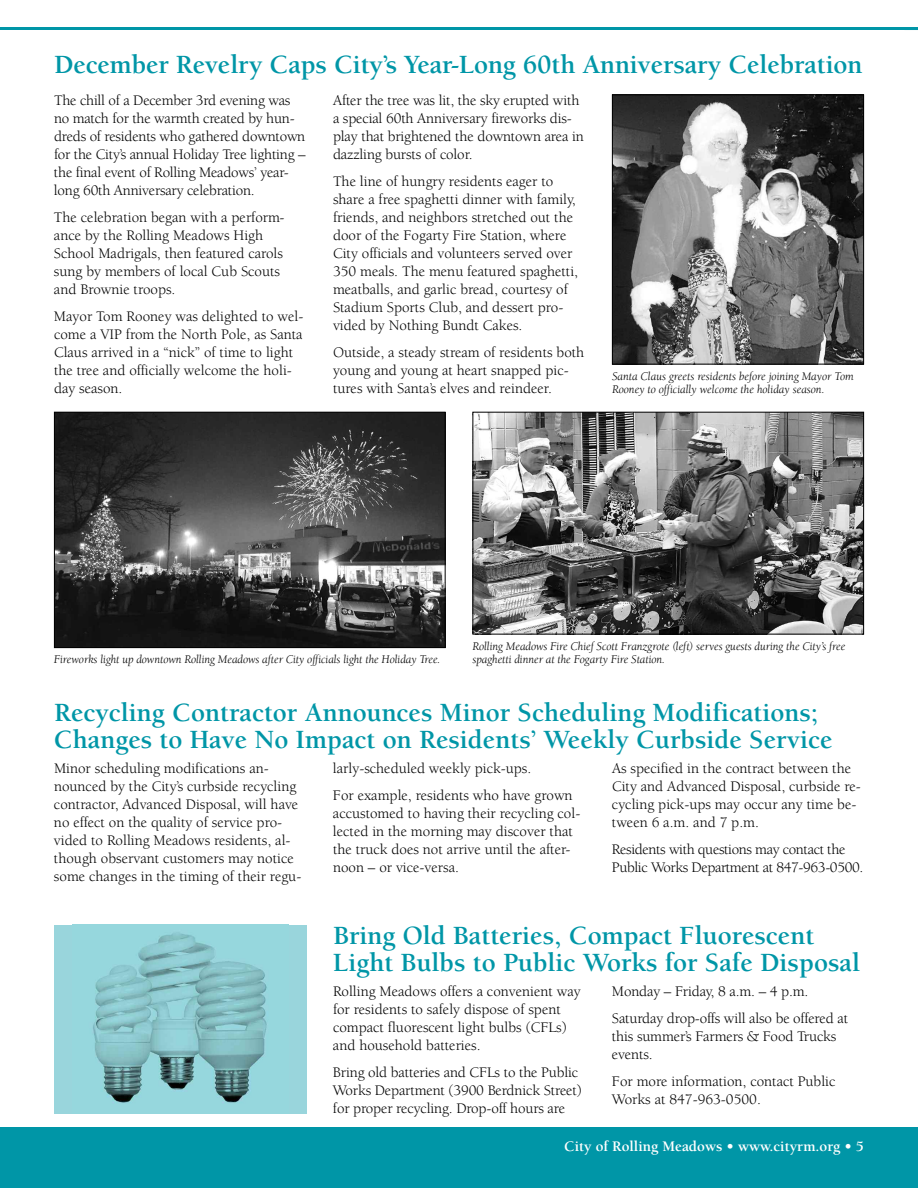
<style>
.page{position:relative;width:918px;height:1188px;background:#fff}
.page>*{position:absolute;margin:0;border:0;box-sizing:border-box;transform-origin:0 0}
.t1{font:700 27px/27px "Berkeley";color:#0096a7}
.t2{font:15px/18px "Berkeley";color:#000}
.t3{font:15px/18px "Berkeley";letter-spacing:-.025em;color:#000}
.t4{font:700 15px "Berkeley";color:#fff}
.t5{font:italic 12px/13.5px "Berkeley";letter-spacing:-.005em;color:#000}
</style>
<div class="page">
<hr style="left:0;top:27px;width:918px;height:3px;background:#0096a7">
<div style="left:0;top:1127px;width:918px;height:61px;background:#0096a7"></div>
<div style="left:54px;top:925px;width:252px;height:189px;background:#99d5dc"></div>
<img style="left:93px;top:933px;width:174px;height:170px">
<img style="left:56px;top:414px;width:388px;height:232px">
<div style="left:54px;top:412px;width:392px;height:236px;border:1px solid #000"></div>
<img style="left:474px;top:414px;width:388px;height:218px">
<div style="left:472px;top:412px;width:392px;height:222px;border:1px solid #000"></div>
<img style="left:614px;top:96px;width:248px;height:266px">
<div style="left:612px;top:94px;width:252px;height:270px;border:1px solid #000"></div>
<h1 class="t1" style="left:54px;top:53px;width:810px">December Revelry Caps City’s Year-Long 60th Anniversary Celebration</h1>
<p class="t2" style="left:54px;top:93px;width:253px">The chill of a December 3rd evening was no match for the warmth created by hun&shy;dreds of residents who gathered downtown for the City’s annual Holiday Tree lighting – the final event of Rolling Meadows’ year&shy;long 60th Anniversary celebration.</p>
<p class="t2" style="left:54px;top:210px;width:232px">The celebration began with a perform&shy;ance by the Rolling Meadows High<br>School Madrigals, then featured carols sung by members of local Cub Scouts and Brownie troops.</p>
<p class="t2" style="left:54px;top:309px;width:251px">Mayor Tom Rooney was delighted to wel&shy;come a VIP from the North Pole, as Santa Claus arrived in a “nick” of time to light the tree and officially welcome the holi&shy;day season.</p>
<p class="t2" style="left:333px;top:93px;width:252px">After the tree was lit, the sky erupted with a special 60th Anniversary fireworks dis&shy;play that brightened the downtown area in dazzling bursts of color.</p>
<p class="t2" style="left:333px;top:174px;width:247px">The line of hungry residents eager to share a free spaghetti dinner with family, friends, and neighbors stretched out the door of the Fogarty Fire Station, where City officials and volunteers served over 350 meals. The menu featured spaghetti, meatballs, and garlic bread, courtesy of Stadium Sports Club, and dessert pro&shy;vided by Nothing Bundt Cakes.</p>
<p class="t2" style="left:333px;top:345px;width:253px">Outside, a steady stream of residents both young and young at heart snapped pic&shy;tures with Santa’s elves and reindeer.</p>
<p class="t5" style="left:612px;top:370px;width:243px">Santa Claus greets residents before joining Mayor Tom<br>Rooney to officially welcome the holiday season.</p>
<p class="t5" style="left:472px;top:640px;width:374px">Rolling Meadows Fire Chief Scott Franzgrote (left) serves guests during the City’s free</p>
<p class="t5" style="left:54px;top:654px;width:388px">Fireworks light up downtown Rolling Meadows after City officials light the Holiday Tree.</p>
<p class="t5" style="left:472px;top:654px;width:194px">spaghetti dinner at the Fogarty Fire Station.</p>
<h1 class="t1" style="left:54px;top:701px;width:780px">Recycling Contractor Announces Minor Scheduling Modifications;<br>Changes to Have No Impact on Residents’ Weekly Curbside Service</h1>
<p class="t2" style="left:54px;top:761px;width:249px">Minor scheduling modifications an&shy;nounced by the City’s curbside recycling contractor, Advanced Disposal, will have no effect on the quality of service pro&shy;vided to Rolling Meadows residents, al&shy;though observant customers may notice some changes in the timing of their regu-</p>
<p class="t2" style="left:333px;top:756px;width:241px;line-height:27px">larly-scheduled weekly pick-ups.<br>For example, residents who have grown</p>
<p class="t2" style="left:612px;top:761px;width:250px">As specified in the contract between the City and Advanced Disposal, curbside re&shy;cycling pick-ups may occur any time be&shy;tween 6 a.m. and 7 p.m.</p>
<p class="t3" style="left:612px;top:842px;width:253px">Residents with questions may contact the<br>Public Works Department at 847-963-0500.</p>
<p class="t2" style="left:333px;top:806px;width:249px">accustomed to having their recycling col&shy;lected in the morning may discover that the truck does not arrive until the after&shy;noon – or vice-versa.</p>
<h1 class="t1" style="left:333px;top:924px;width:529px">Bring Old Batteries, Compact Fluorescent<br>Light Bulbs to Public Works for Safe Disposal</h1>
<p class="t2" style="left:333px;top:984px;width:249px">Rolling Meadows offers a convenient way for residents to safely dispose of spent compact fluorescent light bulbs (CFLs) and household batteries.</p>
<p class="t2" style="left:333px;top:1065px;width:250px">Bring old batteries and CFLs to the Public<br>Works Department (3900 Berdnick Street) for proper recycling. Drop-off hours are</p>
<p class="t2" style="left:612px;top:979px;width:238px;line-height:27px">Monday – Friday, 8 a.m. – 4 p.m.<br>Saturday drop-offs will also be offered at</p>
<p class="t2" style="left:612px;top:1029px;width:226px">this summer’s Farmers &amp; Food Trucks events.</p>
<p class="t2" style="left:612px;top:1074px;width:225px">For more information, contact Public<br>Works at 847-963-0500.</p>
<p class="t4" style="left:564px;top:1141px;width:301px">City of Rolling Meadows • www.cityrm.org • 5</p>
</div>
